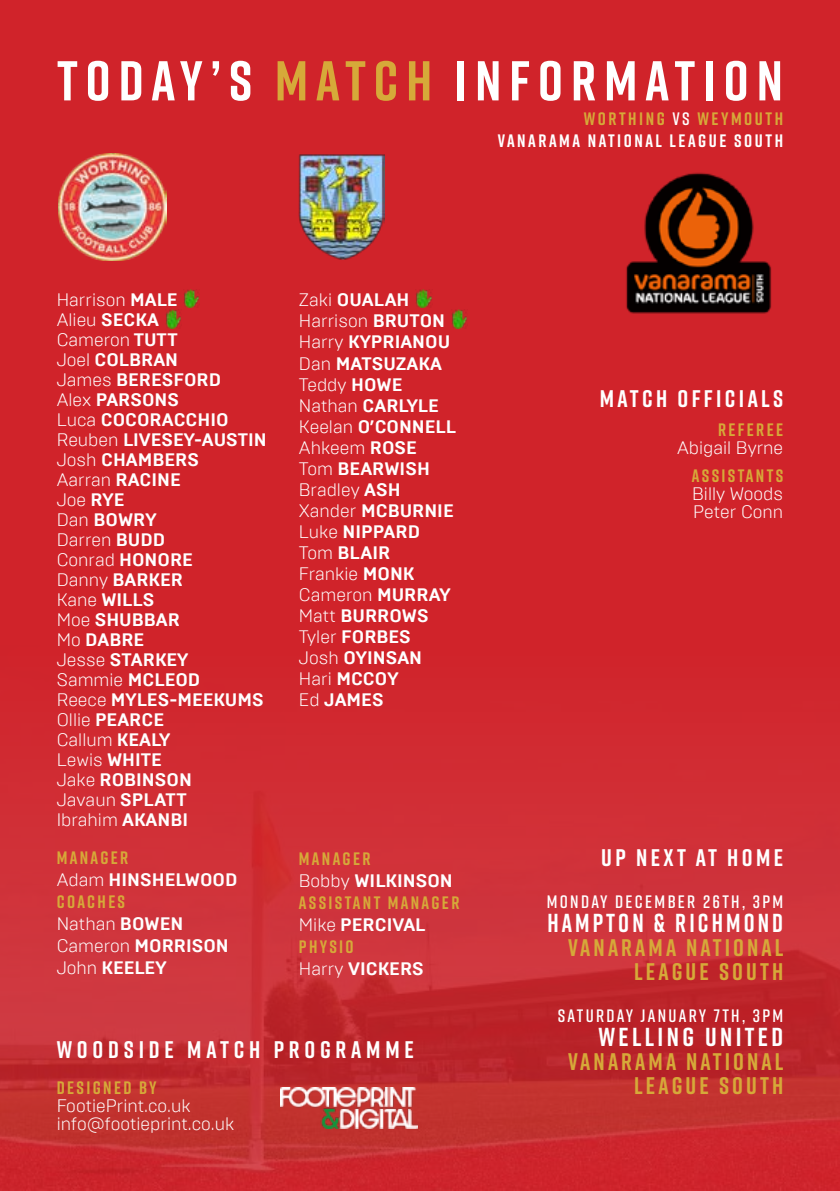
<style>
.page{position:relative;width:840px;height:1191px;background:#fff}
.page>*{position:absolute;margin:0;border:0;box-sizing:border-box;transform-origin:0 0}
.t1{font:700 56px "Rift";letter-spacing:.14em;color:#fff}
.t2{font:700 26px "Rift";letter-spacing:.13em;color:#fff;scale:.93 1}
.t3{font:700 26px "Rift";letter-spacing:.13em;color:#fff}
.t4{font:700 24px/24px "Rift";letter-spacing:.13em;color:#d6a939;text-align:right}
.t5{font:700 24px "Rift";letter-spacing:.14em;color:#fff}
.t6{font:700 24px "Rift";letter-spacing:.2em;color:#fff}
.t7{font:700 18px/20px "Brutal Type W00";color:#fff}
.t8{font:700 18px "Rift";letter-spacing:.13em;color:#d6a939}
.t9{font:300 18px/18px "Brutal Type W00";color:#fff}
.t10{font:700 18px/22.6px "Rift";letter-spacing:.14em;color:#fff;text-align:right}
.t11{font:600 18px "Rift";letter-spacing:.13em;color:#fff}
.s1{color:#d6a939}
.s2{font-weight:600}
.s3{font-weight:300}
</style>
<div class="page">
<div style="left:0;top:0;width:839px;height:1191px;background:#d0232a"></div>
<img style="left:0;top:793px;width:839px;height:398px">
<img style="left:58px;top:153px;width:108px;height:108px">
<img style="left:280px;top:1087px;width:137px;height:41px">
<img style="left:184px;top:289px;width:15px;height:19px">
<img style="left:166px;top:310px;width:15px;height:18px">
<img style="left:626px;top:172px;width:146px;height:142px">
<img style="left:299px;top:154px;width:85px;height:106px">
<img style="left:416px;top:289px;width:16px;height:19px">
<img style="left:452px;top:310px;width:15px;height:18px">
<h1 class="t1" style="left:57px;top:41px;width:727px">TODAY’S <span class="s1">MATCH</span> INFORMATION</h1>
<p class="t10" style="left:497px;top:107px;width:286px"><span class="s1">WORTHING</span> <span class="s2">VS</span> <span class="s1">WEYMOUTH<br></span>VANARAMA NATIONAL LEAGUE SOUTH</p>
<p class="t7" style="left:57px;top:290px;width:211px"><span class="s3">Harrison</span> MALE<br><span class="s3">Alieu</span> SECKA<br><span class="s3">Cameron</span> TUTT<br><span class="s3">Joel</span> COLBRAN<br><span class="s3">James</span> BERESFORD<br><span class="s3">Alex</span> PARSONS<br><span class="s3">Luca</span> COCORACCHIO<br><span class="s3">Reuben</span> LIVESEY-AUSTIN<br><span class="s3">Josh</span> CHAMBERS<br><span class="s3">Aarran</span> RACINE<br><span class="s3">Joe</span> RYE<br><span class="s3">Dan</span> BOWRY<br><span class="s3">Darren</span> BUDD<br><span class="s3">Conrad</span> HONORE<br><span class="s3">Danny</span> BARKER<br><span class="s3">Kane</span> WILLS<br><span class="s3">Moe</span> SHUBBAR<br><span class="s3">Mo</span> DABRE<br><span class="s3">Jesse</span> STARKEY<br><span class="s3">Sammie</span> MCLEOD<br><span class="s3">Reece</span> MYLES-MEEKUMS<br><span class="s3">Ollie</span> PEARCE<br><span class="s3">Callum</span> KEALY<br><span class="s3">Lewis</span> WHITE<br><span class="s3">Jake</span> ROBINSON<br><span class="s3">Javaun</span> SPLATT<br><span class="s3">Ibrahim</span> AKANBI</p>
<p class="t8" style="left:57px;top:845px;width:73px">MANAGER</p>
<p class="t7" style="left:57px;top:870px;width:182px"><span class="s3">Adam</span> HINSHELWOOD</p>
<p class="t8" style="left:57px;top:889px;width:70px">COACHES</p>
<p class="t7" style="left:57px;top:913px;width:173px;line-height:22px"><span class="s3">Nathan</span> BOWEN<br><span class="s3">Cameron</span> MORRISON<br><span class="s3">John</span> KEELEY</p>
<p class="t7" style="left:299px;top:290px;width:158px;line-height:21px"><span class="s3">Zaki</span> OUALAH<br><span class="s3">Harrison</span> BRUTON<br><span class="s3">Harry</span> KYPRIANOU<br><span class="s3">Dan</span> MATSUZAKA<br><span class="s3">Teddy</span> HOWE<br><span class="s3">Nathan</span> CARLYLE<br><span class="s3">Keelan</span> O’CONNELL<br><span class="s3">Ahkeem</span> ROSE<br><span class="s3">Tom</span> BEARWISH<br><span class="s3">Bradley</span> ASH<br><span class="s3">Xander</span> MCBURNIE<br><span class="s3">Luke</span> NIPPARD<br><span class="s3">Tom</span> BLAIR<br><span class="s3">Frankie</span> MONK<br><span class="s3">Cameron</span> MURRAY<br><span class="s3">Matt</span> BURROWS<br><span class="s3">Tyler</span> FORBES<br><span class="s3">Josh</span> OYINSAN<br><span class="s3">Hari</span> MCCOY<br><span class="s3">Ed</span> JAMES</p>
<p class="t8" style="left:299px;top:845px;width:73px">MANAGER</p>
<p class="t7" style="left:299px;top:870px;width:155px"><span class="s3">Bobby</span> WILKINSON</p>
<p class="t8" style="left:299px;top:889px;width:162px">ASSISTANT MANAGER</p>
<p class="t7" style="left:299px;top:914px;width:128px"><span class="s3">Mike</span> PERCIVAL</p>
<p class="t8" style="left:299px;top:933px;width:56px">PHYSIO</p>
<p class="t7" style="left:299px;top:958px;width:126px"><span class="s3">Harry</span> VICKERS</p>
<h3 class="t6" style="left:57px;top:1032px;width:358px">WOODSIDE MATCH PROGRAMME</h3>
<p class="t8" style="left:57px;top:1074px;width:101px">DESIGNED BY</p>
<p class="t9" style="left:57px;top:1096px;width:179px">FootiePrint.co.uk info@footieprint.co.uk</p>
<h3 class="t5" style="left:599px;top:382px;width:185px">MATCH OFFICIALS</h3>
<p class="t8" style="left:717px;top:416px;width:67px">REFEREE</p>
<p class="t9" style="left:676px;top:438px;width:107px">Abigail Byrne</p>
<p class="t8" style="left:691px;top:462px;width:93px">ASSISTANTS</p>
<p class="t9" style="left:691px;top:484px;width:92px">Billy Woods<br>Peter Conn</p>
<h3 class="t5" style="left:601px;top:840px;width:183px">UP NEXT AT HOME</h3>
<p class="t11" style="left:546px;top:889px;width:238px">MONDAY DECEMBER 26TH, 3PM</p>
<h2 class="t2" style="left:547px;top:904px;width:255px">HAMPTON &amp; RICHMOND</h2>
<h3 class="t4" style="left:568px;top:935px;width:217px">VANARAMA NATIONAL<br>LEAGUE SOUTH</h3>
<p class="t11" style="left:557px;top:1003px;width:227px">SATURDAY JANUARY 7TH, 3PM</p>
<h2 class="t3" style="left:598px;top:1018px;width:186px">WELLING UNITED</h2>
<h3 class="t4" style="left:568px;top:1049px;width:217px">VANARAMA NATIONAL<br>LEAGUE SOUTH</h3>
</div>
